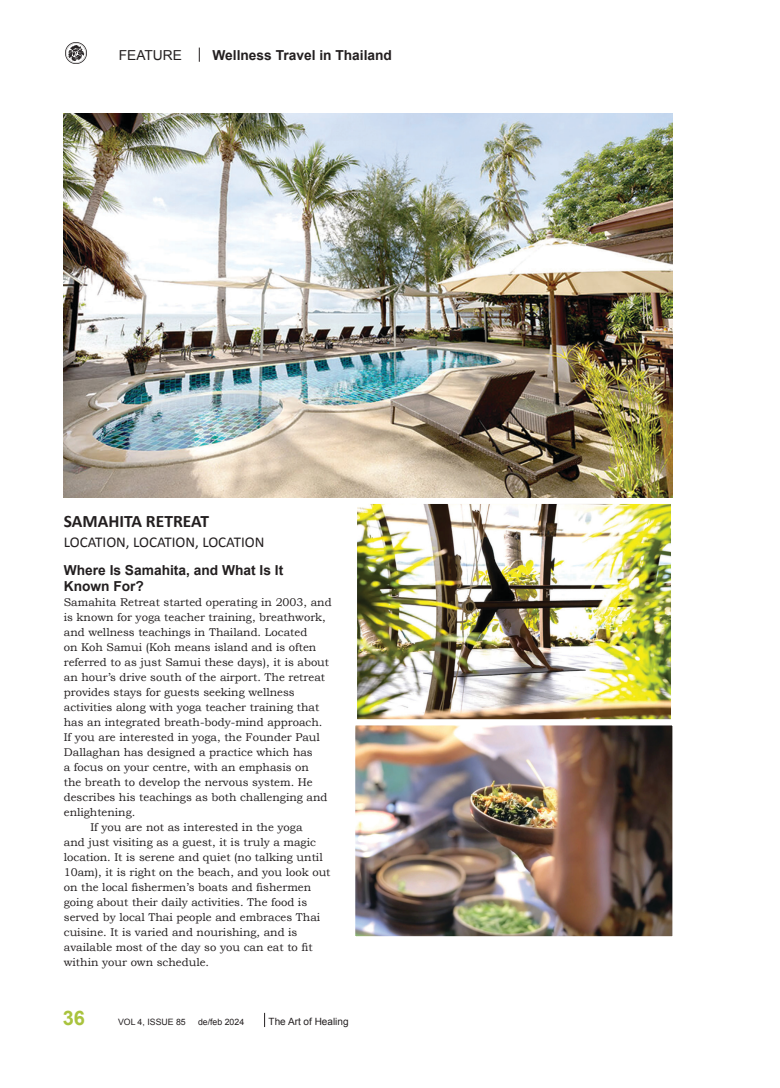
<style>
.page{position:relative;width:780px;height:1088px;background:#fff}
.page>*{position:absolute;margin:0;border:0;box-sizing:border-box;transform-origin:0 0}
.t1{font:700 20px "Arial";color:#a9c33e}
.t2{font:700 17.5px "Calibri";color:#231f20}
.t3{font:15px "Calibri";color:#231f20}
.Body_Text{font:700 13.75px/15.8px "Arial";color:#231f20}
.Body_Text-2{font:13.75px "Arial";color:#231f20}
.t4{font:11.25px "Bookman Old Style";color:#231f20}
.t5{font:10px "Arial";color:#231f20}
.t6{font:8.75px "Arial";color:#231f20}
</style>
<div class="page">
<svg style="left:264px;top:1013px;width:1px;height:14px"></svg>
<img style="left:64px;top:113px;width:608px;height:385px">
<img style="left:356px;top:726px;width:316px;height:210px">
<div style="left:353px;top:723px;width:322px;height:216px;border:2px solid #fff"></div>
<img style="left:357px;top:504px;width:313px;height:215px">
<div style="left:354px;top:501px;width:319px;height:221px;border:2px solid #fff"></div>
<svg style="left:199px;top:48px;width:1px;height:14px"></svg>
<img style="left:66px;top:43px;width:21px;height:20px">
<p class="Body_Text-2" style="left:119px;top:46px;width:65px">FEATURE</p>
<p class="Body_Text" style="left:212px;top:47px;width:181px">Wellness Travel in Thailand</p>
<p class="t2" style="left:64px;top:510px;width:147px">SAMAHITA RETREAT</p>
<p class="t3" style="left:64px;top:533px;width:202px">LOCATION, LOCATION, LOCATION</p>
<p class="Body_Text" style="left:64px;top:563px;width:221px">Where Is Samahita, and What Is It<br>Known For?</p>
<p class="t4" style="left:64px;top:595px;width:269px">Samahita Retreat started operating in 2003, and</p>
<p class="t4" style="left:64px;top:610px;width:263px">is known for yoga teacher training, breathwork,</p>
<p class="t4" style="left:64px;top:625px;width:245px">and wellness teachings in Thailand. Located</p>
<p class="t4" style="left:64px;top:640px;width:254px">on Koh Samui (Koh means island and is often</p>
<p class="t4" style="left:64px;top:655px;width:267px">referred to as just Samui these days), it is about</p>
<p class="t4" style="left:64px;top:670px;width:263px">an hour’s drive south of the airport. The retreat</p>
<p class="t4" style="left:64px;top:685px;width:232px">provides stays for guests seeking wellness</p>
<p class="t4" style="left:64px;top:700px;width:257px">activities along with yoga teacher training that</p>
<p class="t4" style="left:64px;top:715px;width:260px">has an integrated breath-body-mind approach.</p>
<p class="t4" style="left:64px;top:730px;width:258px">If you are interested in yoga, the Founder Paul</p>
<p class="t4" style="left:64px;top:745px;width:250px">Dallaghan has designed a practice which has</p>
<p class="t4" style="left:64px;top:760px;width:247px">a focus on your centre, with an emphasis on</p>
<p class="t4" style="left:64px;top:775px;width:250px">the breath to develop the nervous system. He</p>
<p class="t4" style="left:64px;top:790px;width:265px">describes his teachings as both challenging and</p>
<p class="t4" style="left:64px;top:805px;width:73px">enlightening.</p>
<p class="t4" style="left:90px;top:820px;width:213px">If you are not as interested in the yoga</p>
<p class="t4" style="left:64px;top:835px;width:253px">and just visiting as a guest, it is truly a magic</p>
<p class="t4" style="left:64px;top:850px;width:260px">location. It is serene and quiet (no talking until</p>
<p class="t4" style="left:64px;top:865px;width:268px">10am), it is right on the beach, and you look out</p>
<p class="t4" style="left:64px;top:880px;width:249px">on the local fishermen’s boats and fishermen</p>
<p class="t4" style="left:64px;top:895px;width:245px">going about their daily activities. The food is</p>
<p class="t4" style="left:64px;top:910px;width:258px">served by local Thai people and embraces Thai</p>
<p class="t4" style="left:64px;top:925px;width:235px">cuisine. It is varied and nourishing, and is</p>
<p class="t4" style="left:64px;top:940px;width:250px">available most of the day so you can eat to fit</p>
<p class="t4" style="left:64px;top:955px;width:147px">within your own schedule.</p>
<p class="t1" style="left:63px;top:1004px;width:24px">36</p>
<p class="t6" style="left:118px;top:1016px;width:69px">VOL 4, ISSUE 85</p>
<p class="t6" style="left:198px;top:1016px;width:48px">de/feb 2024</p>
<p class="t5" style="left:268px;top:1015px;width:82px">The Art of Healing</p>
</div>
